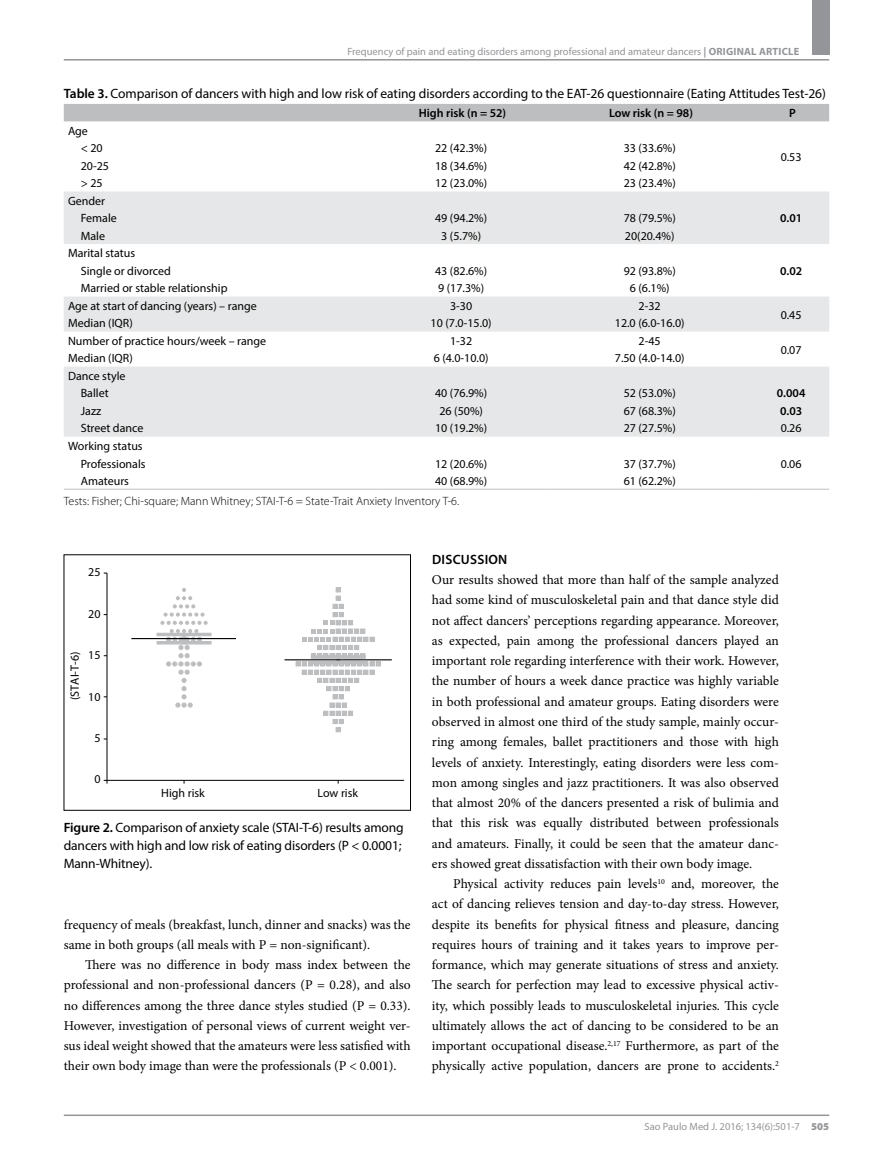
<style>
.page{position:relative;width:893px;height:1170px;background:#fff}
.page>*{position:absolute;margin:0;border:0;box-sizing:border-box;transform-origin:0 0}
.t1{font:13.5px/20.2px "Minion Pro";color:#000;text-align:justify}
.t2{font:13.5px/18px "Myriad Pro";letter-spacing:-.01em;color:#000}
.t3{font:600 13.5px "Myriad Pro";letter-spacing:.02em;color:#000}
.t4{font:12px/17.5px "Myriad Pro";color:#000}
.t5{font:300 12px "Myriad Pro";color:#000}
.t6{font:600 12px "Myriad Pro";color:#000}
.t7{font:10.5px "Myriad Pro";color:#939598}
.s1{font-weight:700}
.s2{font-weight:600}
.s3{font-weight:900}
</style>
<div class="page">
<div style="left:812px;top:0;width:17px;height:55px;background:#939598"></div>
<hr style="left:64px;top:59px;width:765px;height:2px;background:#939598">
<hr style="left:64px;top:1114px;width:765px;height:1px;background:#939598">
<div style="left:64px;top:104px;width:765px;height:17px;background:#bcbec0"></div>
<svg style="left:64px;top:191px;width:765px;height:245px;fill:#e6e7e8"></svg>
<hr style="left:756px;top:489px;width:73px;height:1px;background:#bcbec0">
<hr style="left:64px;top:489px;width:314px;height:1px;background:#bcbec0">
<hr style="left:378px;top:489px;width:168px;height:1px;background:#bcbec0">
<hr style="left:546px;top:489px;width:210px;height:1px;background:#bcbec0">
<svg style="left:160px;top:588px;width:48px;height:119px"></svg>
<svg style="left:158px;top:632px;width:52px;height:4px"></svg>
<hr style="left:158px;top:641px;width:52px;height:3px;background:#bcbec0">
<svg style="left:296px;top:587px;width:84px;height:144px"></svg>
<hr style="left:312px;top:655px;width:52px;height:3px;background:#bcbec0">
<hr style="left:312px;top:661px;width:52px;height:3px;background:#bcbec0">
<hr style="left:285px;top:659px;width:106px;height:1px;background:#000">
<hr style="left:132px;top:638px;width:103px;height:1px;background:#000">
<hr style="left:107px;top:573px;width:1px;height:210px;background:#000">
<hr style="left:104px;top:780px;width:300px;height:1px;background:#000">
<p class="t7" style="left:347px;top:45px;width:453px">Frequency of pain and eating disorders among professional and amateur dancers <span class="s1">| ORIGINAL ARTICLE</span></p>
<p class="t2" style="left:64px;top:84px;width:764px"><span class="s2">Table 3.</span> Comparison of dancers with high and low risk of eating disorders according to the EAT-26 questionnaire (Eating Attitudes Test-26)</p>
<p class="t4" style="left:68px;top:122px;width:21px">Age</p>
<p class="t6" style="left:419px;top:105px;width:89px">High risk (n = 52)</p>
<p class="t6" style="left:609px;top:105px;width:85px">Low risk (n = 98)</p>
<p class="t6" style="left:789px;top:105px;width:8px">P</p>
<p class="t4" style="left:81px;top:139px;width:24px">&lt; 20</p>
<p class="t4" style="left:435px;top:139px;width:54px">22 (42.3%)</p>
<p class="t4" style="left:624px;top:139px;width:54px">33 (33.6%)</p>
<p class="t4" style="left:81px;top:157px;width:30px">20-25</p>
<p class="t4" style="left:435px;top:157px;width:54px">18 (34.6%)</p>
<p class="t4" style="left:624px;top:157px;width:54px">42 (42.8%)</p>
<p class="t4" style="left:81px;top:174px;width:24px">&gt; 25</p>
<p class="t4" style="left:435px;top:174px;width:54px">12 (23.0%)</p>
<p class="t4" style="left:624px;top:174px;width:54px">23 (23.4%)</p>
<p class="t4" style="left:81px;top:192px;width:38px;text-indent:-13px">Gender<br>Female</p>
<p class="t4" style="left:781px;top:148px;width:22px">0.53</p>
<p class="t4" style="left:435px;top:209px;width:54px">49 (94.2%)</p>
<p class="t4" style="left:624px;top:209px;width:54px">78 (79.5%)</p>
<p class="t6" style="left:780px;top:210px;width:24px">0.01</p>
<p class="t4" style="left:81px;top:227px;width:26px">Male</p>
<p class="t4" style="left:441px;top:227px;width:41px">3 (5.7%)</p>
<p class="t4" style="left:625px;top:227px;width:51px">20(20.4%)</p>
<p class="t4" style="left:81px;top:244px;width:92px;text-indent:-13px">Marital status<br>Single or divorced</p>
<p class="t4" style="left:435px;top:262px;width:54px">43 (82.6%)</p>
<p class="t4" style="left:624px;top:262px;width:54px">92 (93.8%)</p>
<p class="t6" style="left:780px;top:263px;width:24px">0.02</p>
<p class="t4" style="left:81px;top:279px;width:148px">Married or stable relationship</p>
<p class="t4" style="left:438px;top:279px;width:47px">9 (17.3%)</p>
<p class="t4" style="left:630px;top:279px;width:41px">6 (6.1%)</p>
<p class="t4" style="left:68px;top:297px;width:190px">Age at start of dancing (years) – range</p>
<p class="t4" style="left:450px;top:297px;width:24px">3-30</p>
<p class="t4" style="left:639px;top:297px;width:24px">2-32</p>
<p class="t4" style="left:781px;top:305px;width:22px">0.45</p>
<p class="t4" style="left:68px;top:314px;width:66px">Median (IQR)</p>
<p class="t4" style="left:431px;top:314px;width:63px">10 (7.0-15.0)</p>
<p class="t4" style="left:615px;top:314px;width:71px">12.0 (6.0-16.0)</p>
<p class="t4" style="left:68px;top:332px;width:200px">Number of practice hours/week – range</p>
<p class="t4" style="left:450px;top:332px;width:24px">1-32</p>
<p class="t4" style="left:639px;top:332px;width:24px">2-45</p>
<p class="t4" style="left:781px;top:340px;width:22px">0.07</p>
<p class="t4" style="left:68px;top:349px;width:66px">Median (IQR)</p>
<p class="t4" style="left:434px;top:349px;width:56px">6 (4.0-10.0)</p>
<p class="t4" style="left:615px;top:349px;width:71px">7.50 (4.0-14.0)</p>
<p class="t4" style="left:68px;top:367px;width:59px;text-align:center">Dance style<br>Ballet</p>
<p class="t4" style="left:435px;top:384px;width:54px">40 (76.9%)</p>
<p class="t4" style="left:624px;top:384px;width:54px">52 (53.0%)</p>
<p class="t6" style="left:777px;top:386px;width:30px">0.004</p>
<p class="t4" style="left:81px;top:402px;width:22px">Jazz</p>
<p class="t4" style="left:439px;top:402px;width:45px">26 (50%)</p>
<p class="t4" style="left:624px;top:402px;width:54px">67 (68.3%)</p>
<p class="t6" style="left:780px;top:403px;width:24px">0.03</p>
<p class="t4" style="left:81px;top:419px;width:64px">Street dance</p>
<p class="t4" style="left:435px;top:419px;width:54px">10 (19.2%)</p>
<p class="t4" style="left:624px;top:419px;width:54px">27 (27.5%)</p>
<p class="t4" style="left:781px;top:419px;width:22px">0.26</p>
<p class="t4" style="left:68px;top:437px;width:79px;text-align:right">Working status<br>Professionals</p>
<p class="t4" style="left:435px;top:454px;width:54px">12 (20.6%)</p>
<p class="t4" style="left:624px;top:454px;width:54px">37 (37.7%)</p>
<p class="t4" style="left:781px;top:454px;width:22px">0.06</p>
<p class="t4" style="left:81px;top:472px;width:50px">Amateurs</p>
<p class="t4" style="left:435px;top:472px;width:54px">40 (68.9%)</p>
<p class="t4" style="left:624px;top:472px;width:54px">61 (62.2%)</p>
<p class="t5" style="left:64px;top:493px;width:397px">Tests: Fisher; Chi-square; Mann Whitney; STAI-T-6 = State-Trait Anxiety Inventory T-6.</p>
<p class="t4" style="left:66px;top:700px;width:50px;rotate:-90deg">(STAI-T-6)</p>
<p class="t4" style="left:88px;top:563px;width:14px">25</p>
<p class="t4" style="left:88px;top:604px;width:14px">20</p>
<p class="t4" style="left:88px;top:646px;width:14px">15</p>
<p class="t4" style="left:88px;top:687px;width:14px">10</p>
<p class="t4" style="left:94px;top:729px;width:8px">5</p>
<p class="t4" style="left:94px;top:770px;width:8px">0</p>
<p class="t4" style="left:161px;top:783px;width:45px">High risk</p>
<p class="t4" style="left:317px;top:783px;width:42px">Low risk</p>
<p class="t2" style="left:64px;top:818px;width:341px"><span class="s2">Figure 2.</span> Comparison of anxiety scale (STAI-T-6) results among dancers with high and low risk of eating disorders (P &lt; 0.0001;<br>Mann-Whitney).</p>
<p class="t1" style="left:64px;top:914px;width:348px">frequency of meals (breakfast, lunch, dinner and snacks) was the same in both groups (all meals with P = non-significant).</p>
<p class="t1" style="left:64px;top:954px;width:348px;text-indent:21px">There was no difference in body mass index between the professional and non-professional dancers (P = 0.28), and also no differences among the three dance styles studied (P = 0.33).<br>However, investigation of personal views of current weight ver&shy;sus ideal weight showed that the amateurs were less satisfied with their own body image than were the professionals (P &lt; 0.001).</p>
<p class="t3" style="left:432px;top:550px;width:77px">DISCUSSION</p>
<p class="t1" style="left:432px;top:569px;width:348px">Our results showed that more than half of the sample analyzed had some kind of musculoskeletal pain and that dance style did not affect dancers’ perceptions regarding appearance. Moreover, as expected, pain among the professional dancers played an important role regarding interference with their work. However, the number of hours a week dance practice was highly variable in both professional and amateur groups. Eating disorders were observed in almost one third of the study sample, mainly occur&shy;ring among females, ballet practitioners and those with high levels of anxiety. Interestingly, eating disorders were less com&shy;mon among singles and jazz practitioners. It was also observed that almost 20% of the dancers presented a risk of bulimia and that this risk was equally distributed between professionals and amateurs. Finally, it could be seen that the amateur danc&shy;ers showed great dissatisfaction with their own body image.</p>
<p class="t1" style="left:432px;top:873px;width:348px;text-indent:21px">Physical activity reduces pain levels<sup>10</sup> and, moreover, the act of dancing relieves tension and day-to-day stress. However, despite its benefits for physical fitness and pleasure, dancing requires hours of training and it takes years to improve per&shy;formance, which may generate situations of stress and anxiety.<br>The search for perfection may lead to excessive physical activ&shy;ity, which possibly leads to musculoskeletal injuries. This cycle ultimately allows the act of dancing to be considered to be an important occupational disease.<sup>2,17</sup> Furthermore, as part of the physically active population, dancers are prone to accidents.<sup>2</sup></p>
<p class="t7" style="left:645px;top:1119px;width:186px">Sao Paulo Med J. 2016; 134(6):501-7 <span class="s3">505</span></p>
</div>
